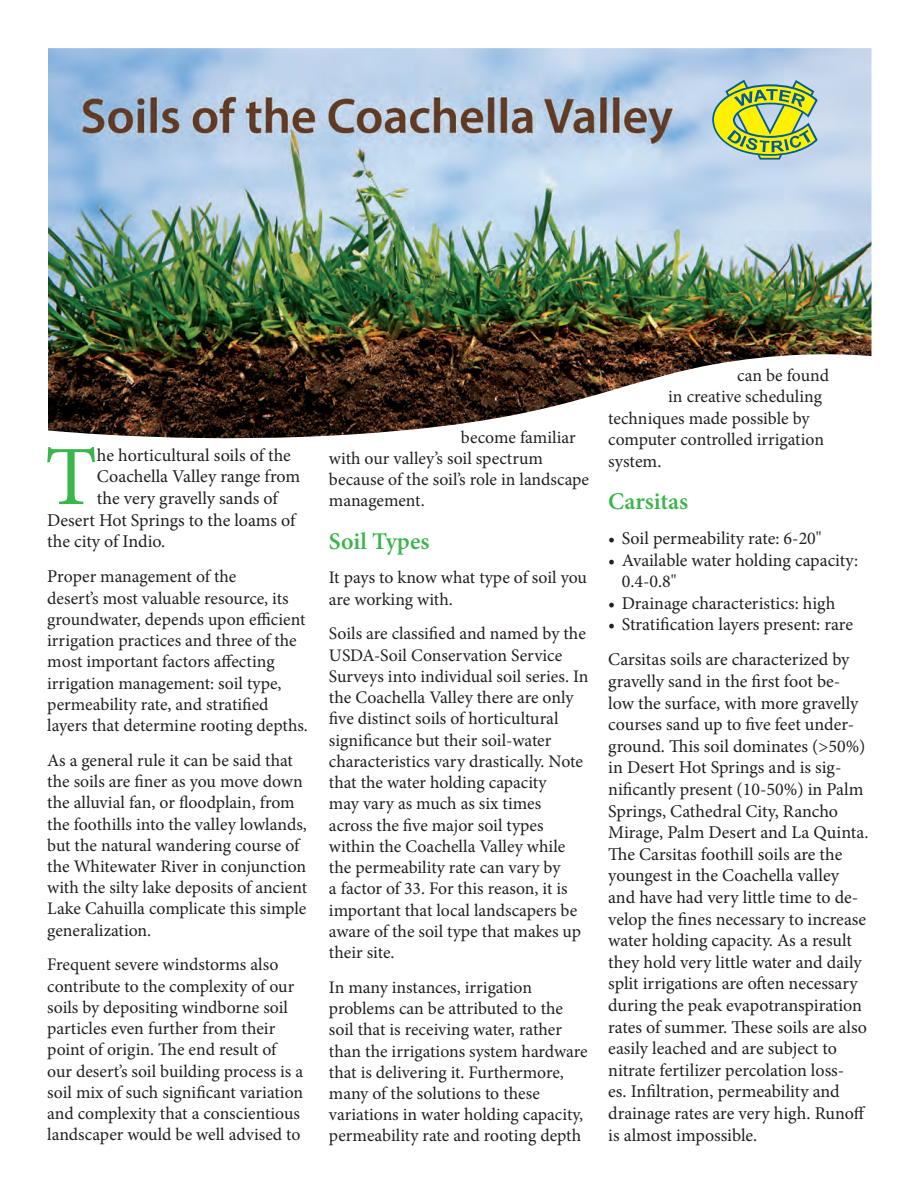
<style>
.page{position:relative;width:918px;height:1188px;background:#fff}
.page>*{position:absolute;margin:0;border:0;box-sizing:border-box;transform-origin:0 0}
.t1{font:84.45px "Minion Pro";color:#3ab54a}
.t2{font:600 24px "Minion Pro";color:#3ab54a}
.t3{font:18px/21.6px "Minion Pro";color:#231f20}
.t4{font:17.7px/21.3px "Minion Pro";color:#231f20}
.s1{font-size:18px}
</style>
<div class="page">
<img style="left:48px;top:48px;width:824px;height:390px">
<svg style="left:712px;top:80px;width:106px;height:80px;background:#b0c56d"></svg>
<h1 class="t1" style="left:45px;top:421px;width:54px">T</h1>
<p class="t3" style="left:97px;top:444px;width:195px">he horticultural soils of the</p>
<p class="t3" style="left:97px;top:466px;width:205px">Coachella Valley range from</p>
<p class="t3" style="left:97px;top:488px;width:182px">the very gravelly sands of</p>
<p class="t3" style="left:47px;top:509px;width:250px">Desert Hot Springs to the loams of</p>
<p class="t3" style="left:47px;top:531px;width:120px">the city of Indio.</p>
<p class="t4" style="left:47px;top:566px;width:262px"><span class="s1">Pr</span>oper management of the<br>desert’s most valuable resource, its groundwater, depends upon efficient irrigation practices and three of the most important factors affecting irrigation management: soil type, permeability rate, and stratified layers that determine rooting depths.</p>
<p class="t4" style="left:47px;top:750px;width:261px">As a general rule it can be said that the soils are finer as you move down the alluvial fan, or floodplain, from the foothills into the valley lowlands, but the natural wandering course of the Whitewater River in conjunction with the silty lake deposits of ancient Lake Cahuilla complicate this simple generalization.</p>
<p class="t4" style="left:47px;top:954px;width:257px">Frequent severe windstorms also contribute to the complexity of our soils by depositing windborne soil particles even further from their point of origin. The end result of our desert’s soil building process is a soil mix of such significant variation and complexity that a conscientious landscaper would be well advised to</p>
<p class="t4" style="left:329px;top:426px;width:262px;text-indent:132px">become familiar with our valley’s soil spectrum because of the soil’s role in landscape management.</p>
<h2 class="t2" style="left:329px;top:524px;width:102px">Soil Types</h2>
<p class="t4" style="left:329px;top:567px;width:260px">It pays to know what type of soil you are working with.</p>
<p class="t4" style="left:329px;top:623px;width:261px">Soils are classified and named by the USDA-Soil Conservation Service Surveys into individual soil series. In the Coachella Valley there are only five distinct soils of horticultural significance but their soil-water characteristics vary drastically. Note that the water holding capacity<br>may vary as much as six times across the five major soil types within the Coachella Valley while the permeability rate can vary by<br>a factor of 33. For this reason, it is important that local landscapers be aware of the soil type that makes up their site.</p>
<p class="t4" style="left:329px;top:977px;width:260px">In many instances, irrigation problems can be attributed to the soil that is receiving water, rather than the irrigations system hardware that is delivering it. Furthermore, many of the solutions to these variations in water holding capacity, permeability rate and rooting depth</p>
<p class="t4" style="left:737px;top:365px;width:93px">can be found</p>
<p class="t4" style="left:668px;top:386px;width:155px">in creative scheduling</p>
<p class="t4" style="left:608px;top:407px;width:203px">techniques made possible by</p>
<p class="t4" style="left:608px;top:429px;width:217px">computer controlled irrigation</p>
<p class="t3" style="left:608px;top:450px;width:55px">system.</p>
<h2 class="t2" style="left:608px;top:485px;width:82px">Carsitas</h2>
<p class="t3" style="left:608px;top:527px;width:215px">• Soil permeability rate: 6-20"</p>
<p class="t3" style="left:622px;top:549px;width:238px;text-indent:-14px">• Available water holding capacity:<br>0.4-0.8"</p>
<p class="t3" style="left:608px;top:592px;width:229px">• Drainage characteristics: high</p>
<p class="t3" style="left:608px;top:607px;width:246px;line-height:35.1px">• Stratification layers present: rare<br>Carsitas soils are characterized by</p>
<p class="t3" style="left:608px;top:671px;width:262px">gravelly sand in the first foot be&shy;low the surface, with more gravelly courses sand up to five feet under&shy;ground. This soil dominates (&gt;50%) in Desert Hot Springs and is sig&shy;nificantly present (10-50%) in Palm Springs, Cathedral City, Rancho Mirage, Palm Desert and La Quinta.<br>The Carsitas foothill soils are the youngest in the Coachella valley and have had very little time to de&shy;velop the fines necessary to increase water holding capacity. As a result they hold very little water and daily split irrigations are often necessary during the peak evapotranspiration rates of summer. These soils are also easily leached and are subject to nitrate fertilizer percolation loss-<br>es. Infiltration, permeability and drainage rates are very high. Runoff is almost impossible.</p>
</div>
